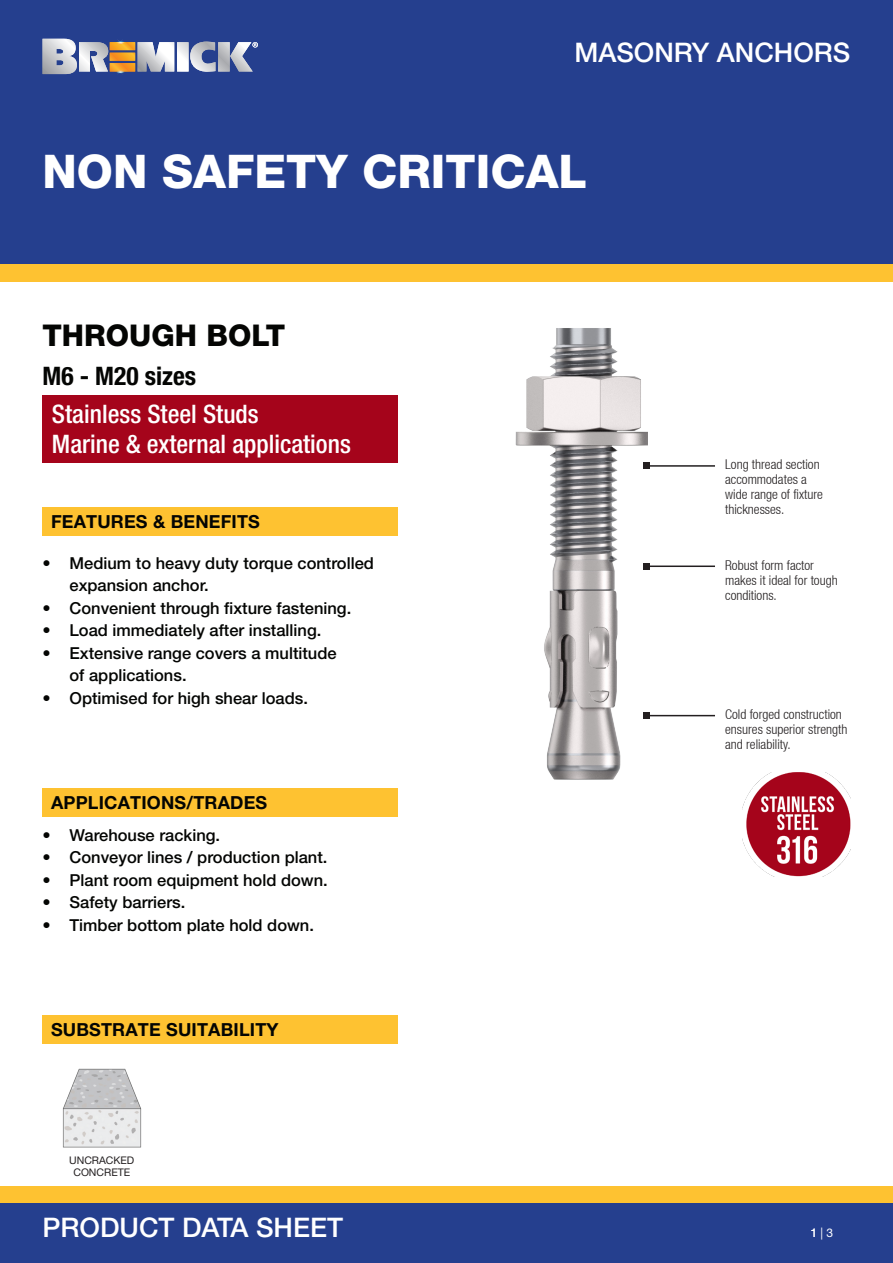
<style>
.page{position:relative;width:893px;height:1263px;background:#fff}
.page>*{position:absolute;margin:0;border:0;box-sizing:border-box;transform-origin:0 0}
.t1{font:800 46.5px "Helvetica Neue LT Std";color:#fff}
.Heading_First_Line{font:800 30px "Helvetica Neue LT Std";color:#040503}
.t2{font:500 27px "Helvetica Neue LT Std";color:#fff}
.SIZE{font:500 condensed 25.5px "Helvetica Neue LT Std";color:#fff}
.SIZE-2{font:700 condensed 25.5px "Helvetica Neue LT Std";color:#040503}
.Subheading{font:700 18px "Helvetica Neue LT Pro";letter-spacing:.01em;color:#040503}
.t3{font:500 16.5px/22.5px "Helvetica Neue LT Std";color:#040503}
.CALL_OUT{font:300 condensed 13.5px/15px "Helvetica Neue LT";color:#231f20}
.t4{font:12px "Helvetica Neue LT Std";color:#fff}
.t5{font:10.5px/12px "Helvetica Neue";color:#231f20;text-align:center}
</style>
<div class="page">
<img style="left:743px;top:772px;width:107px;height:105px">
<div style="left:43px;top:396px;width:355px;height:67px;background:#a5041b"></div>
<div style="left:0;top:0;width:893px;height:265px;background:#253f8e"></div>
<div style="left:0;top:265px;width:893px;height:17px;background:#fec231"></div>
<div style="left:0;top:1186px;width:893px;height:17px;background:#fec231"></div>
<div style="left:0;top:1203px;width:893px;height:60px;background:#253f8e"></div>
<svg style="left:43px;top:38px;width:215px;height:37px"></svg>
<img style="left:515px;top:328px;width:133px;height:452px">
<div style="left:43px;top:508px;width:355px;height:28px;background:#fec231"></div>
<div style="left:43px;top:788px;width:355px;height:28px;background:#fec231"></div>
<div style="left:43px;top:1015px;width:355px;height:28px;background:#fec231"></div>
<img style="left:62px;top:1068px;width:80px;height:80px">
<hr style="left:646px;top:565px;width:69px;height:2px;background:#231f20">
<svg style="left:643px;top:563px;width:6px;height:6px"></svg>
<hr style="left:646px;top:465px;width:69px;height:2px;background:#231f20">
<svg style="left:643px;top:463px;width:6px;height:6px"></svg>
<hr style="left:646px;top:715px;width:69px;height:1px;background:#231f20">
<svg style="left:643px;top:713px;width:6px;height:6px"></svg>
<p class="t2" style="left:574px;top:36px;width:278px">MASONRY ANCHORS</p>
<p class="t1" style="left:43px;top:143px;width:546px">NON SAFETY CRITICAL</p>
<p class="Heading_First_Line" style="left:43px;top:317px;width:244px">THROUGH BOLT</p>
<p class="SIZE-2" style="left:43px;top:360px;width:155px">M6 - M20 sizes</p>
<p class="SIZE" style="left:52px;top:398px;width:208px">Stainless Steel Studs</p>
<p class="SIZE" style="left:52px;top:428px;width:300px">Marine &amp; external applications</p>
<p class="Subheading" style="left:51px;top:511px;width:210px">FEATURES &amp; BENEFITS</p>
<p class="t3" style="left:70px;top:552px;width:306px;text-indent:-27px">• Medium to heavy duty torque controlled expansion anchor.</p>
<p class="t3" style="left:43px;top:597px;width:310px">• Convenient through fixture fastening.</p>
<p class="t3" style="left:43px;top:619px;width:280px">• Load immediately after installing.</p>
<p class="t3" style="left:70px;top:642px;width:269px;text-indent:-27px">• Extensive range covers a multitude of applications.</p>
<p class="t3" style="left:43px;top:687px;width:267px">• Optimised for high shear loads.</p>
<p class="Subheading" style="left:51px;top:791px;width:218px">APPLICATIONS/TRADES</p>
<p class="t3" style="left:43px;top:824px;width:179px">• Warehouse racking.</p>
<p class="t3" style="left:43px;top:846px;width:286px">• Conveyor lines / production plant.</p>
<p class="t3" style="left:43px;top:869px;width:287px">• Plant room equipment hold down.</p>
<p class="t3" style="left:43px;top:891px;width:144px">• Safety barriers.</p>
<p class="t3" style="left:43px;top:914px;width:273px">• Timber bottom plate hold down.</p>
<p class="Subheading" style="left:51px;top:1018px;width:229px">SUBSTRATE SUITABILITY</p>
<p class="t5" style="left:69px;top:1154px;width:67px">UNCRACKED<br>CONCRETE</p>
<p class="t2" style="left:43px;top:1211px;width:302px">PRODUCT DATA SHEET</p>
<p class="CALL_OUT" style="left:725px;top:457px;width:99px">Long thread section accommodates a wide range of fixture thicknesses.</p>
<p class="CALL_OUT" style="left:725px;top:557px;width:114px">Robust form factor makes it ideal for tough conditions.</p>
<p class="CALL_OUT" style="left:725px;top:706px;width:124px">Cold forged construction ensures superior strength and reliability.</p>
<p class="t4" style="left:810px;top:1226px;width:24px">1 | 3</p>
</div>
